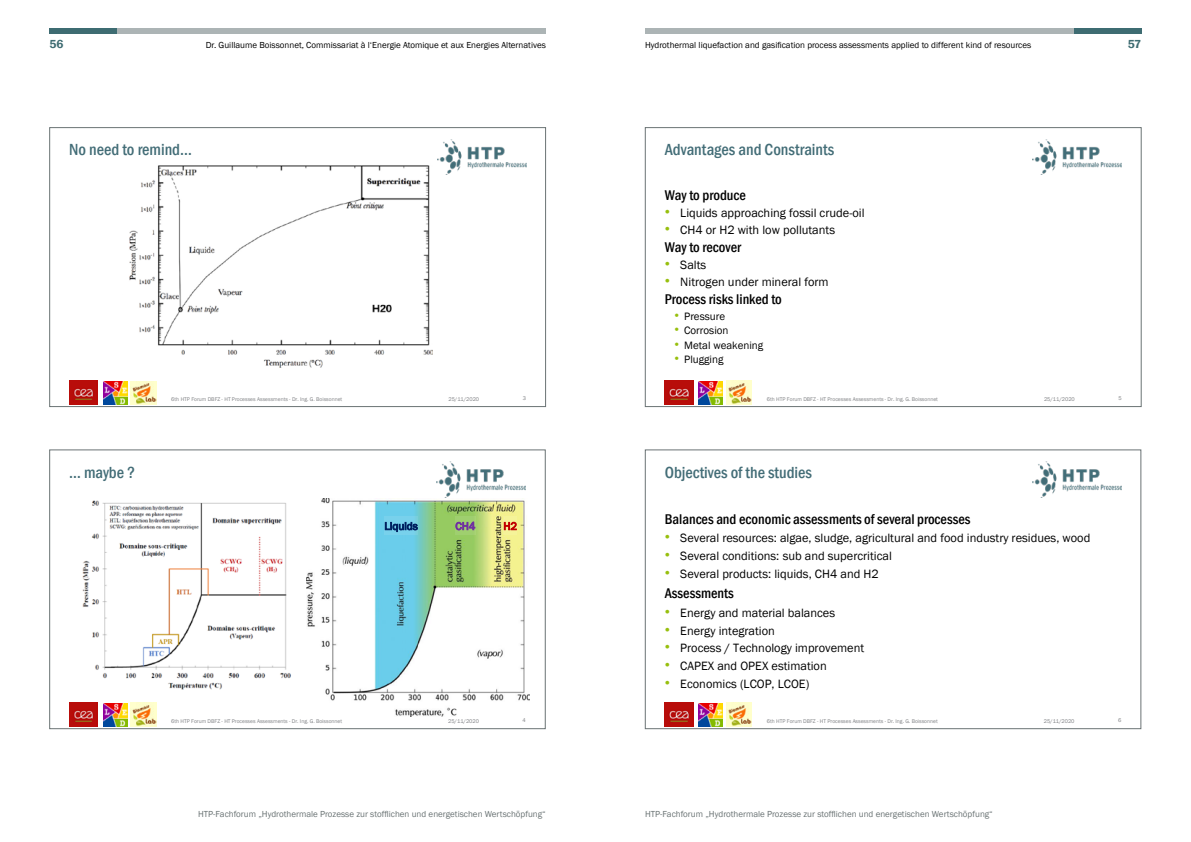
<style>
.page{position:relative;width:1191px;height:842px;background:#fff}
.page>*{position:absolute;margin:0;border:0;box-sizing:border-box;transform-origin:0 0}
.t1{font:500 condensed 16.5px "Franklin Gothic";color:#436d77}
.t2{font:500 condensed 14.5px "Franklin Gothic";color:#000}
.t3{font:12.4px "Franklin Gothic";color:#000}
.t4{font:600 12px "Franklin Gothic";color:#3e6c72}
.t5{font:11px "Franklin Gothic";color:#000}
.t6{font:11px "Franklin Gothic";color:#002060}
.t7{font:11px "Franklin Gothic";color:#7030a0}
.t8{font:11px "Franklin Gothic";color:#c00000}
.t9{font:9px "Franklin Gothic";color:#000}
.t10{font:9px "Franklin Gothic";color:#6a7374}
.t11{font:5.5px "Franklin Gothic";color:#808285}
.s1{font-family:"Arial";font-size:14.9px;color:#97bf0d}
.s2{font-family:"Arial";font-size:13.2px;color:#97bf0d}
</style>
<div class="page">
<div style="left:117px;top:28px;width:429px;height:6px;background:#acb4b5"></div>
<div style="left:645px;top:28px;width:428px;height:6px;background:#acb4b5"></div>
<div style="left:1073px;top:28px;width:68px;height:6px;background:#3e6c72"></div>
<div style="left:50px;top:28px;width:67px;height:6px;background:#3e6c72"></div>
<img style="left:437px;top:139px;width:89px;height:36px">
<img style="left:69px;top:381px;width:29px;height:23px">
<img style="left:131px;top:381px;width:25px;height:23px">
<img style="left:103px;top:381px;width:24px;height:23px">
<img style="left:129px;top:165px;width:303px;height:203px">
<div style="left:49px;top:127px;width:497px;height:280px;border:1px solid #6a7374"></div>
<img style="left:437px;top:461px;width:89px;height:36px">
<img style="left:69px;top:703px;width:29px;height:23px">
<img style="left:131px;top:703px;width:25px;height:23px">
<img style="left:103px;top:703px;width:24px;height:23px">
<img style="left:82px;top:500px;width:209px;height:190px">
<img style="left:306px;top:499px;width:223px;height:217px">
<div style="left:384px;top:517px;width:34px;height:18px;background:#78d1ec"></div>
<div style="left:455px;top:517px;width:20px;height:18px;background:#9fcf6f"></div>
<div style="left:503px;top:517px;width:14px;height:18px;background:#f5f399"></div>
<div style="left:49px;top:450px;width:496px;height:279px;border:1px solid #6a7374"></div>
<img style="left:1032px;top:139px;width:89px;height:36px">
<img style="left:664px;top:381px;width:29px;height:23px">
<img style="left:726px;top:381px;width:26px;height:23px">
<img style="left:699px;top:381px;width:23px;height:23px">
<div style="left:645px;top:127px;width:496px;height:280px;border:1px solid #6a7374"></div>
<img style="left:1032px;top:461px;width:89px;height:36px">
<img style="left:664px;top:703px;width:29px;height:23px">
<img style="left:726px;top:703px;width:26px;height:23px">
<img style="left:698px;top:703px;width:24px;height:23px">
<div style="left:645px;top:450px;width:496px;height:279px;border:1px solid #6a7374"></div>
<p class="t4" style="left:50px;top:37px;width:16px">56</p>
<p class="t9" style="left:206px;top:39px;width:341px">Dr. Guillaume Boissonnet, Commissariat à l‘Energie Atomique et aux Energies Alternatives</p>
<p class="t9" style="left:645px;top:39px;width:388px">Hydrothermal liquefaction and gasification process assessments applied to different kind of resources</p>
<p class="t4" style="left:1127px;top:37px;width:15px">57</p>
<h1 class="t1" style="left:69px;top:139px;width:124px">No need to remind…</h1>
<h1 class="t1" style="left:665px;top:139px;width:171px">Advantages and Constraints</h1>
<p class="t2" style="left:665px;top:186px;width:83px">Way to produce</p>
<p class="t3" style="left:665px;top:205px;width:201px"><span class="s1">•</span> Liquids approaching fossil crude-oil</p>
<p class="t3" style="left:665px;top:222px;width:172px"><span class="s1">•</span> CH4 or H2 with low pollutants</p>
<p class="t2" style="left:665px;top:238px;width:78px">Way to recover</p>
<p class="t3" style="left:665px;top:257px;width:43px"><span class="s1">•</span> Salts</p>
<p class="t3" style="left:665px;top:274px;width:165px"><span class="s1">•</span> Nitrogen under mineral form</p>
<p class="t2" style="left:665px;top:290px;width:119px">Process risks linked to</p>
<p class="t5" style="left:674px;top:309px;width:52px"><span class="s2">•</span> Pressure</p>
<p class="t5" style="left:674px;top:324px;width:56px"><span class="s2">•</span> Corrosion</p>
<p class="t5" style="left:674px;top:338px;width:90px"><span class="s2">•</span> Metal weakening</p>
<p class="t5" style="left:674px;top:353px;width:50px"><span class="s2">•</span> Plugging</p>
<p class="t11" style="left:171px;top:396px;width:172px">6th HTP Forum DBFZ - HT Processes Assessments - Dr. Ing. G. Boissonnet</p>
<p class="t11" style="left:523px;top:394px;width:5px">3</p>
<p class="t11" style="left:448px;top:396px;width:32px">25/11/2020</p>
<p class="t11" style="left:767px;top:396px;width:172px">6th HTP Forum DBFZ - HT Processes Assessments - Dr. Ing. G. Boissonnet</p>
<p class="t11" style="left:1118px;top:394px;width:5px">5</p>
<p class="t11" style="left:1044px;top:396px;width:32px">25/11/2020</p>
<h1 class="t1" style="left:69px;top:461px;width:68px">… maybe ?</h1>
<h1 class="t1" style="left:665px;top:461px;width:149px">Objectives of the studies</h1>
<p class="t6" style="left:384px;top:519px;width:35px">Liquids</p>
<p class="t7" style="left:455px;top:519px;width:21px">CH4</p>
<p class="t8" style="left:503px;top:519px;width:15px">H2</p>
<p class="t2" style="left:665px;top:509px;width:307px">Balances and economic assessments of several processes</p>
<p class="t3" style="left:665px;top:531px;width:427px"><span class="s1">•</span> Several resources: algae, sludge, agricultural and food industry residues, wood</p>
<p class="t3" style="left:665px;top:548px;width:229px"><span class="s1">•</span> Several conditions: sub and supercritical</p>
<p class="t3" style="left:665px;top:566px;width:215px"><span class="s1">•</span> Several products: liquids, CH4 and H2</p>
<p class="t2" style="left:665px;top:584px;width:71px">Assessments</p>
<p class="t3" style="left:665px;top:605px;width:172px"><span class="s1">•</span> Energy and material balances</p>
<p class="t3" style="left:665px;top:623px;width:112px"><span class="s1">•</span> Energy integration</p>
<p class="t3" style="left:665px;top:641px;width:201px"><span class="s1">•</span> Process / Technology improvement</p>
<p class="t3" style="left:665px;top:658px;width:163px"><span class="s1">•</span> CAPEX and OPEX estimation</p>
<p class="t3" style="left:665px;top:676px;width:146px"><span class="s1">•</span> Economics (LCOP, LCOE)</p>
<p class="t11" style="left:171px;top:718px;width:172px">6th HTP Forum DBFZ - HT Processes Assessments - Dr. Ing. G. Boissonnet</p>
<p class="t11" style="left:522px;top:717px;width:5px">4</p>
<p class="t11" style="left:448px;top:718px;width:32px">25/11/2020</p>
<p class="t11" style="left:767px;top:718px;width:172px">6th HTP Forum DBFZ - HT Processes Assessments - Dr. Ing. G. Boissonnet</p>
<p class="t11" style="left:1118px;top:717px;width:5px">6</p>
<p class="t11" style="left:1043px;top:718px;width:32px">25/11/2020</p>
<p class="t10" style="left:198px;top:808px;width:349px">HTP-Fachforum „Hydrothermale Prozesse zur stofflichen und energetischen Wertschöpfung“</p>
<p class="t10" style="left:645px;top:808px;width:349px">HTP-Fachforum „Hydrothermale Prozesse zur stofflichen und energetischen Wertschöpfung“</p>
</div>
